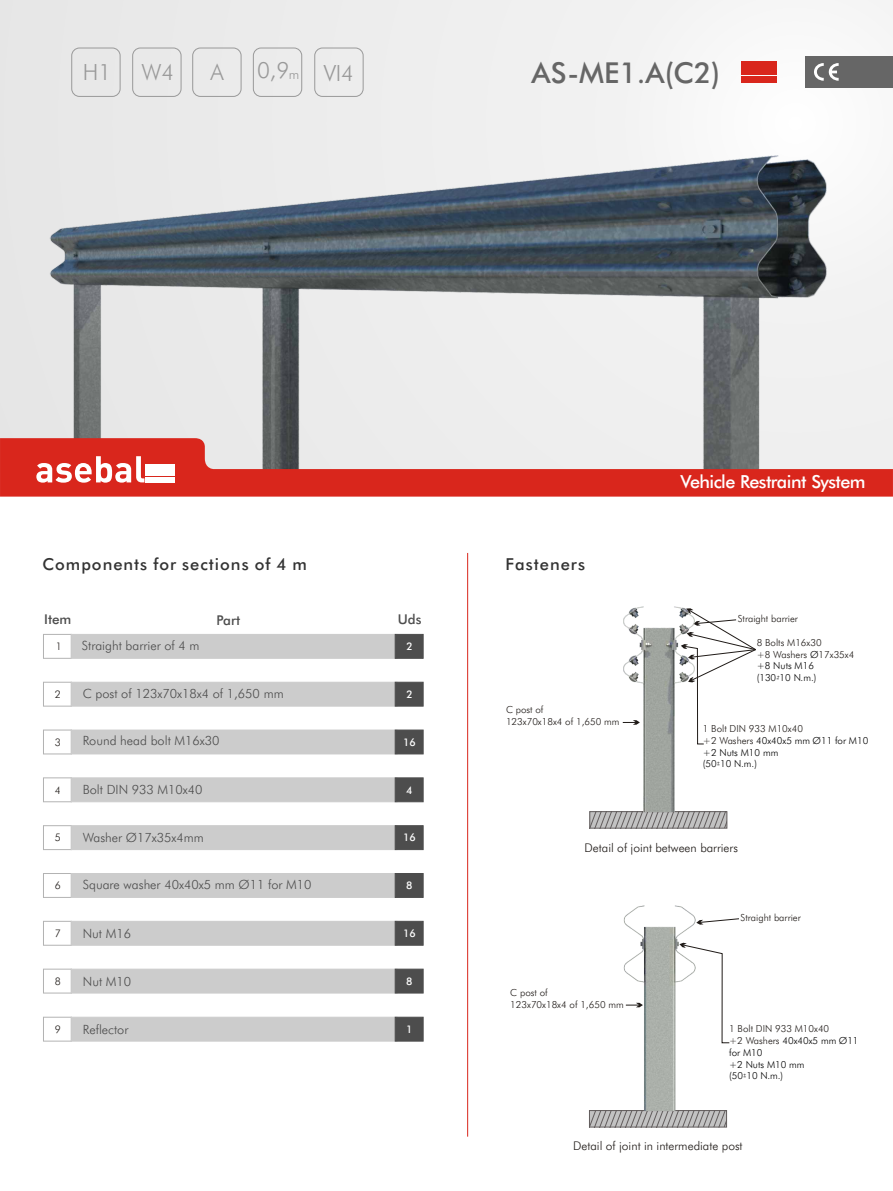
<style>
.page{position:relative;width:893px;height:1191px;background:#fff}
.page>*{position:absolute;margin:0;border:0;box-sizing:border-box;transform-origin:0 0}
.t1{font:500 28.8px "Futura BT";color:#666}
.t2{font:300 22.35px "Futura BT";color:#999}
.t3{font:500 18px "Futura BT";letter-spacing:-.03em;color:#fff}
.t4{font:500 16.5px "Futura BT";letter-spacing:.06em;color:#333}
.t5{font:500 13.5px "Futura BT";color:#4d4d4d}
.t6{font:300 12.75px "Futura BT";color:#4d4d4d}
.t7{font:300 12px "Futura BT";color:#1f1a17}
.t8{font:500 10.5px "Futura BT";color:#fff}
.t9{font:300 10.5px "Futura BT";color:#1f1a17}
.t10{font:300 9.75px/11.7px "Futura BT";color:#1f1a17}
.t11{font:300 9.75px/11.7px "Futura BT";color:#000}
.t12{font:500 3.9px "Futura BT";color:#000}
.s1{font-size:13.35px}
.s2{color:#000}
.s3{color:#1f1a17}
</style>
<div class="page">
<div style="left:0;top:0;width:893px;height:472px;background:#eee"></div>
<img style="left:49px;top:47px;width:798px;height:391px">
<svg style="left:0;top:438px;width:893px;height:58px;fill:#d9261c"></svg>
<div style="left:145px;top:464px;width:30px;height:5px;background:#fff"></div>
<div style="left:145px;top:470px;width:30px;height:6px;background:#fff"></div>
<div style="left:145px;top:477px;width:30px;height:5px;background:#fff"></div>
<svg style="left:36px;top:456px;width:108px;height:26px"></svg>
<div style="left:742px;top:61px;width:35px;height:6px;background:#d9261c"></div>
<div style="left:742px;top:69px;width:35px;height:6px;background:#d9261c"></div>
<div style="left:742px;top:76px;width:35px;height:7px;background:#d9261c"></div>
<div style="left:806px;top:56px;width:87px;height:31px;background:#666"></div>
<svg style="left:814px;top:63px;width:25px;height:18px"></svg>
<div style="left:71px;top:48px;width:50px;height:49px;border:1px solid #999;border-radius:8px"></div>
<div style="left:132px;top:48px;width:49px;height:49px;border:1px solid #999;border-radius:8px"></div>
<div style="left:192px;top:48px;width:49px;height:49px;border:1px solid #999;border-radius:8px"></div>
<div style="left:253px;top:48px;width:49px;height:49px;border:1px solid #999;border-radius:8px"></div>
<div style="left:314px;top:48px;width:50px;height:49px;border:1px solid #999;border-radius:8px"></div>
<hr style="left:467px;top:553px;width:1px;height:583px;background:#d9261c">
<div style="left:43px;top:634px;width:29px;height:24px;border:1px solid #b3b3b3"></div>
<div style="left:43px;top:682px;width:29px;height:24px;border:1px solid #b3b3b3"></div>
<div style="left:43px;top:777px;width:29px;height:25px;border:1px solid #b3b3b3"></div>
<div style="left:43px;top:730px;width:29px;height:24px;border:1px solid #b3b3b3"></div>
<div style="left:43px;top:825px;width:29px;height:24px;border:1px solid #b3b3b3"></div>
<div style="left:43px;top:873px;width:29px;height:24px;border:1px solid #b3b3b3"></div>
<div style="left:43px;top:969px;width:29px;height:24px;border:1px solid #b3b3b3"></div>
<div style="left:43px;top:921px;width:29px;height:24px;border:1px solid #b3b3b3"></div>
<svg style="left:71px;top:682px;width:352px;height:24px;background:#c2c2c2"></svg>
<svg style="left:71px;top:777px;width:352px;height:25px;background:#c2c2c2"></svg>
<svg style="left:71px;top:729px;width:352px;height:25px;background:#c3c3c3"></svg>
<svg style="left:71px;top:825px;width:352px;height:25px;background:#c2c2c2"></svg>
<svg style="left:71px;top:873px;width:352px;height:24px;background:#c1c1c1"></svg>
<svg style="left:71px;top:968px;width:352px;height:25px;background:#c3c3c3"></svg>
<svg style="left:71px;top:921px;width:352px;height:24px;background:#c2c2c2"></svg>
<svg style="left:71px;top:634px;width:352px;height:24px;background:#c1c1c1"></svg>
<svg style="left:592px;top:813px;width:133px;height:13px;background:#adacac"></svg>
<div style="left:590px;top:811px;width:137px;height:17px;border:1px solid #615c5c"></div>
<img style="left:622px;top:606px;width:77px;height:205px">
<svg style="left:681px;top:608px;width:75px;height:136px"></svg>
<svg style="left:591px;top:1112px;width:134px;height:13px;background:#adacac"></svg>
<div style="left:589px;top:1110px;width:138px;height:17px;border:1px solid #615c5c"></div>
<img style="left:623px;top:905px;width:73px;height:205px">
<svg style="left:696px;top:918px;width:43px;height:6px"></svg>
<svg style="left:679px;top:942px;width:51px;height:101px"></svg>
<div style="left:43px;top:1017px;width:29px;height:24px;border:1px solid #b3b3b3"></div>
<svg style="left:71px;top:1017px;width:352px;height:24px;background:#c2c2c2"></svg>
<h2 class="t2" style="left:83px;top:63px;width:30px">H1</h2>
<h2 class="t2" style="left:141px;top:63px;width:34px">W4</h2>
<h2 class="t2" style="left:211px;top:63px;width:15px">A</h2>
<h2 class="t2" style="left:257px;top:62px;width:98px">0,9<span class="s1">m</span> VI4</h2>
<h1 class="t1" style="left:532px;top:61px;width:190px">AS-ME1.A(C2)</h1>
<h3 class="t3" style="left:680px;top:474px;width:187px">Vehicle Restraint System</h3>
<p class="t4" style="left:42px;top:557px;width:266px">Components for sections of 4 m</p>
<p class="t4" style="left:505px;top:557px;width:81px">Fasteners</p>
<p class="t5" style="left:44px;top:613px;width:29px">Item</p>
<p class="t5" style="left:398px;top:614px;width:25px">Uds</p>
<p class="t5" style="left:217px;top:614px;width:25px">Part</p>
<p class="t10" style="left:738px;top:613px;width:62px">Straight barrier</p>
<p class="t9" style="left:56px;top:642px;width:8px">1</p>
<p class="t6" style="left:82px;top:640px;width:119px">Straight barrier of 4 m</p>
<p class="t8" style="left:407px;top:642px;width:8px">2</p>
<p class="t10" style="left:757px;top:637px;width:99px">8 Bolts M16x30<br>+8 Washers <span class="s2">Ø</span>17x35x4 <span class="s2">+8 Nuts M16<br>(130-10 N.m.)</span></p>
<p class="t12" style="left:777px;top:675px;width:5px">+</p>
<p class="t9" style="left:55px;top:690px;width:8px">2</p>
<p class="t9" style="left:55px;top:737px;width:8px">3</p>
<p class="t9" style="left:55px;top:785px;width:8px">4</p>
<p class="t9" style="left:55px;top:833px;width:8px">5</p>
<p class="t9" style="left:55px;top:881px;width:8px">6</p>
<p class="t9" style="left:55px;top:929px;width:8px">7</p>
<p class="t9" style="left:55px;top:976px;width:8px">8</p>
<p class="t6" style="left:83px;top:688px;width:203px">C post of 123x70x18x4 of 1,650 mm</p>
<p class="t6" style="left:83px;top:735px;width:138px">Round head bolt M16x30</p>
<p class="t6" style="left:83px;top:784px;width:121px">Bolt DIN 933 M10x40</p>
<p class="t6" style="left:83px;top:832px;width:123px">Washer Ø17x35x4mm</p>
<p class="t6" style="left:83px;top:879px;width:230px">Square washer 40x40x5 mm Ø11 for M10</p>
<p class="t6" style="left:83px;top:928px;width:50px">Nut M16</p>
<p class="t6" style="left:83px;top:975px;width:50px">Nut M10</p>
<p class="t8" style="left:407px;top:690px;width:8px">2</p>
<p class="t8" style="left:403px;top:738px;width:14px">16</p>
<p class="t8" style="left:406px;top:785px;width:8px">4</p>
<p class="t8" style="left:403px;top:833px;width:14px">16</p>
<p class="t8" style="left:406px;top:881px;width:8px">8</p>
<p class="t8" style="left:403px;top:929px;width:14px">16</p>
<p class="t8" style="left:406px;top:977px;width:8px">8</p>
<p class="t9" style="left:55px;top:1024px;width:8px">9</p>
<p class="t6" style="left:83px;top:1024px;width:47px">Reflector</p>
<p class="t8" style="left:406px;top:1025px;width:8px">1</p>
<p class="t10" style="left:506px;top:704px;width:115px">C post of<br>123x70x18x4 of 1,650 mm</p>
<p class="t11" style="left:703px;top:724px;width:167px"><span class="s3">1 Bolt DIN 933 M10x40<br>+2 Washers</span> 40x40x5 mm Ø11 for M10 +2 Nuts M10 mm<br>(50-10 N.m.)</p>
<p class="t12" style="left:717px;top:761px;width:5px">+</p>
<p class="t7" style="left:584px;top:843px;width:155px">Detail of joint between barriers</p>
<p class="t10" style="left:510px;top:988px;width:115px">C post of<br>123x70x18x4 of 1,650 mm</p>
<p class="t10" style="left:741px;top:912px;width:62px">Straight barrier</p>
<p class="t11" style="left:729px;top:1024px;width:131px"><span class="s3">1 Bolt DIN 933 M10x40<br>+2 Washers</span> 40x40x5 mm Ø11 for M10<br>+2 Nuts M10 mm<br>(50-10 N.m.)</p>
<p class="t12" style="left:743px;top:1073px;width:5px">+</p>
<p class="t7" style="left:573px;top:1141px;width:171px">Detail of joint in intermediate post</p>
</div>
